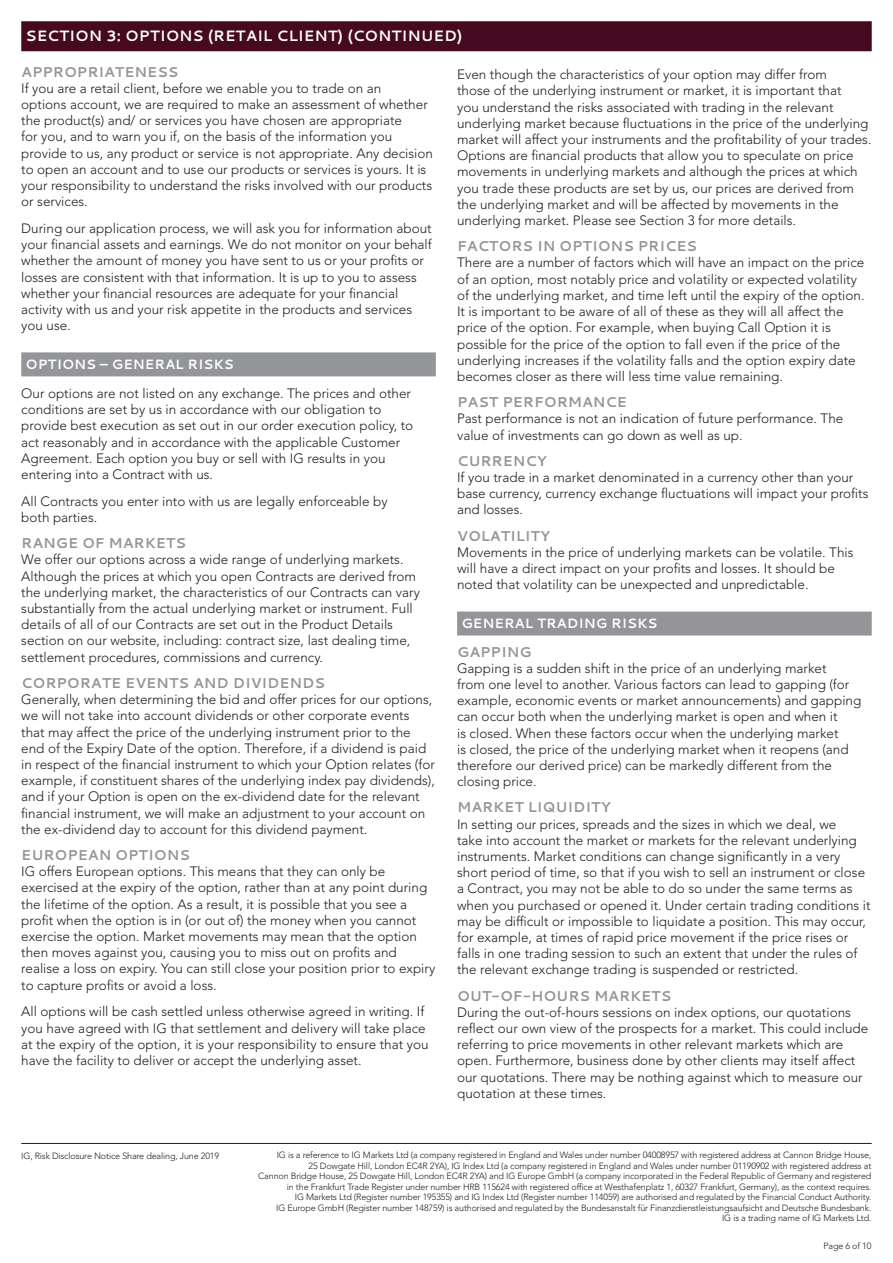
<style>
.page{position:relative;width:893px;height:1263px;background:#fff}
.page>*{position:absolute;margin:0;border:0;box-sizing:border-box;transform-origin:0 0}
.t1{font:700 15px "Cantarell";color:#fff}
.t2{font:700 14.25px "Cantarell";color:#939598}
.t3{font:300 13.5px/16.2px "Avenir LT Std";color:#231f20}
.t4{font:700 13.5px "Cantarell";color:#fff}
.t5{font:300 9px/10.5px "Avenir LT Std";letter-spacing:-.015em;color:#231f20;text-align:right}
</style>
<div class="page">
<hr style="left:21px;top:1143px;width:851px;height:1px;background:#231f20">
<div style="left:21px;top:21px;width:851px;height:30px;background:#450a1f"></div>
<div style="left:21px;top:352px;width:415px;height:24px;background:#939598"></div>
<div style="left:457px;top:611px;width:415px;height:24px;background:#939598"></div>
<p class="t1" style="left:26px;top:26px;width:439px">SECTION 3: OPTIONS (RETAIL CLIENT) (CONTINUED)</p>
<p class="t2" style="left:21px;top:62px;width:159px">APPROPRIATENESS</p>
<p class="t3" style="left:21px;top:80px;width:413px">If you are a retail client, before we enable you to trade on an<br>options account, we are required to make an assessment of whether the product(s) and/ or services you have chosen are appropriate<br>for you, and to warn you if, on the basis of the information you provide to us, any product or service is not appropriate. Any decision to open an account and to use our products or services is yours. It is your responsibility to understand the risks involved with our products or services.</p>
<p class="t3" style="left:21px;top:220px;width:412px">During our application process, we will ask you for information about your financial assets and earnings. We do not monitor on your behalf whether the amount of money you have sent to us or your profits or losses are consistent with that information. It is up to you to assess whether your financial resources are adequate for your financial activity with us and your risk appetite in the products and services you use.</p>
<p class="t4" style="left:26px;top:355px;width:210px">OPTIONS – GENERAL RISKS</p>
<p class="t3" style="left:21px;top:385px;width:393px">Our options are not listed on any exchange. The prices and other conditions are set by us in accordance with our obligation to provide best execution as set out in our order execution policy, to act reasonably and in accordance with the applicable Customer Agreement. Each option you buy or sell with IG results in you entering into a Contract with us.</p>
<p class="t3" style="left:21px;top:493px;width:368px">All Contracts you enter into with us are legally enforceable by both parties.</p>
<p class="t2" style="left:21px;top:533px;width:166px">RANGE OF MARKETS</p>
<p class="t3" style="left:21px;top:552px;width:400px">We offer our options across a wide range of underlying markets.<br>Although the prices at which you open Contracts are derived from the underlying market, the characteristics of our Contracts can vary substantially from the actual underlying market or instrument. Full details of all of our Contracts are set out in the Product Details section on our website, including: contract size, last dealing time, settlement procedures, commissions and currency.</p>
<p class="t2" style="left:21px;top:673px;width:305px">CORPORATE EVENTS AND DIVIDENDS</p>
<p class="t3" style="left:21px;top:691px;width:415px">Generally, when determining the bid and offer prices for our options, we will not take into account dividends or other corporate events that may affect the price of the underlying instrument prior to the end of the Expiry Date of the option. Therefore, if a dividend is paid in respect of the financial instrument to which your Option relates (for example, if constituent shares of the underlying index pay dividends), and if your Option is open on the ex-dividend date for the relevant financial instrument, we will make an adjustment to your account on the ex-dividend day to account for this dividend payment.</p>
<p class="t2" style="left:21px;top:845px;width:170px">EUROPEAN OPTIONS</p>
<p class="t3" style="left:21px;top:863px;width:415px">IG offers European options. This means that they can only be exercised at the expiry of the option, rather than at any point during the lifetime of the option. As a result, it is possible that you see a profit when the option is in (or out of) the money when you cannot exercise the option. Market movements may mean that the option then moves against you, causing you to miss out on profits and realise a loss on expiry. You can still close your position prior to expiry to capture profits or avoid a loss.</p>
<p class="t3" style="left:21px;top:1004px;width:409px">All options will be cash settled unless otherwise agreed in writing. If you have agreed with IG that settlement and delivery will take place at the expiry of the option, it is your responsibility to ensure that you have the facility to deliver or accept the underlying asset.</p>
<p class="t3" style="left:457px;top:67px;width:416px">Even though the characteristics of your option may differ from<br>those of the underlying instrument or market, it is important that<br>you understand the risks associated with trading in the relevant underlying market because fluctuations in the price of the underlying market will affect your instruments and the profitability of your trades.<br>Options are financial products that allow you to speculate on price movements in underlying markets and although the prices at which you trade these products are set by us, our prices are derived from the underlying market and will be affected by movements in the underlying market. Please see Section 3 for more details.</p>
<p class="t2" style="left:457px;top:236px;width:241px">FACTORS IN OPTIONS PRICES</p>
<p class="t3" style="left:457px;top:255px;width:409px">There are a number of factors which will have an impact on the price of an option, most notably price and volatility or expected volatility of the underlying market, and time left until the expiry of the option.<br>It is important to be aware of all of these as they will all affect the price of the option. For example, when buying Call Option it is possible for the price of the option to fall even if the price of the underlying increases if the volatility falls and the option expiry date becomes closer as there will less time value remaining.</p>
<p class="t2" style="left:457px;top:392px;width:171px">PAST PERFORMANCE</p>
<p class="t3" style="left:457px;top:411px;width:388px">Past performance is not an indication of future performance. The value of investments can go down as well as up.</p>
<p class="t2" style="left:457px;top:451px;width:91px">CURRENCY</p>
<p class="t3" style="left:457px;top:469px;width:413px">If you trade in a market denominated in a currency other than your base currency, currency exchange fluctuations will impact your profits and losses.</p>
<p class="t2" style="left:457px;top:526px;width:94px">VOLATILITY</p>
<p class="t3" style="left:457px;top:544px;width:398px">Movements in the price of underlying markets can be volatile. This will have a direct impact on your profits and losses. It should be noted that volatility can be unexpected and unpredictable.</p>
<p class="t4" style="left:461px;top:614px;width:198px">GENERAL TRADING RISKS</p>
<p class="t2" style="left:457px;top:641px;width:76px">GAPPING</p>
<p class="t3" style="left:457px;top:660px;width:406px">Gapping is a sudden shift in the price of an underlying market<br>from one level to another. Various factors can lead to gapping (for example, economic events or market announcements) and gapping can occur both when the underlying market is open and when it<br>is closed. When these factors occur when the underlying market<br>is closed, the price of the underlying market when it reopens (and therefore our derived price) can be markedly different from the closing price.</p>
<p class="t2" style="left:457px;top:797px;width:155px">MARKET LIQUIDITY</p>
<p class="t3" style="left:457px;top:816px;width:415px">In setting our prices, spreads and the sizes in which we deal, we<br>take into account the market or markets for the relevant underlying instruments. Market conditions can change significantly in a very short period of time, so that if you wish to sell an instrument or close a Contract, you may not be able to do so under the same terms as when you purchased or opened it. Under certain trading conditions it may be difficult or impossible to liquidate a position. This may occur, for example, at times of rapid price movement if the price rises or falls in one trading session to such an extent that under the rules of the relevant exchange trading is suspended or restricted.</p>
<p class="t2" style="left:457px;top:986px;width:216px">OUT-OF-HOURS MARKETS</p>
<p class="t3" style="left:457px;top:1004px;width:413px">During the out-of-hours sessions on index options, our quotations reflect our own view of the prospects for a market. This could include referring to price movements in other relevant markets which are open. Furthermore, business done by other clients may itself affect our quotations. There may be nothing against which to measure our quotation at these times.</p>
<p class="t5" style="left:21px;top:1151px;width:199px">IG, Risk Disclosure Notice Share dealing, June 2019</p>
<p class="t5" style="left:258px;top:1150px;width:615px">IG is a reference to IG Markets Ltd (a company registered in England and Wales under number 04008957 with registered address at Cannon Bridge House,<br>25 Dowgate Hill, London EC4R 2YA), IG Index Ltd (a company registered in England and Wales under number 01190902 with registered address at<br>Cannon Bridge House, 25 Dowgate Hill, London EC4R 2YA) and IG Europe GmbH (a company incorporated in the Federal Republic of Germany and registered in the Frankfurt Trade Register under number HRB 115624 with registered office at Westhafenplatz 1, 60327 Frankfurt, Germany), as the context requires.<br>IG Markets Ltd (Register number 195355) and IG Index Ltd (Register number 114059) are authorised and regulated by the Financial Conduct Authority.<br>IG Europe GmbH (Register number 148759) is authorised and regulated by the Bundesanstalt für Finanzdienstleistungsaufsicht and Deutsche Bundesbank.<br>IG is a trading name of IG Markets Ltd.</p>
<p class="t5" style="left:823px;top:1240px;width:49px">Page 6 of 10</p>
</div>
